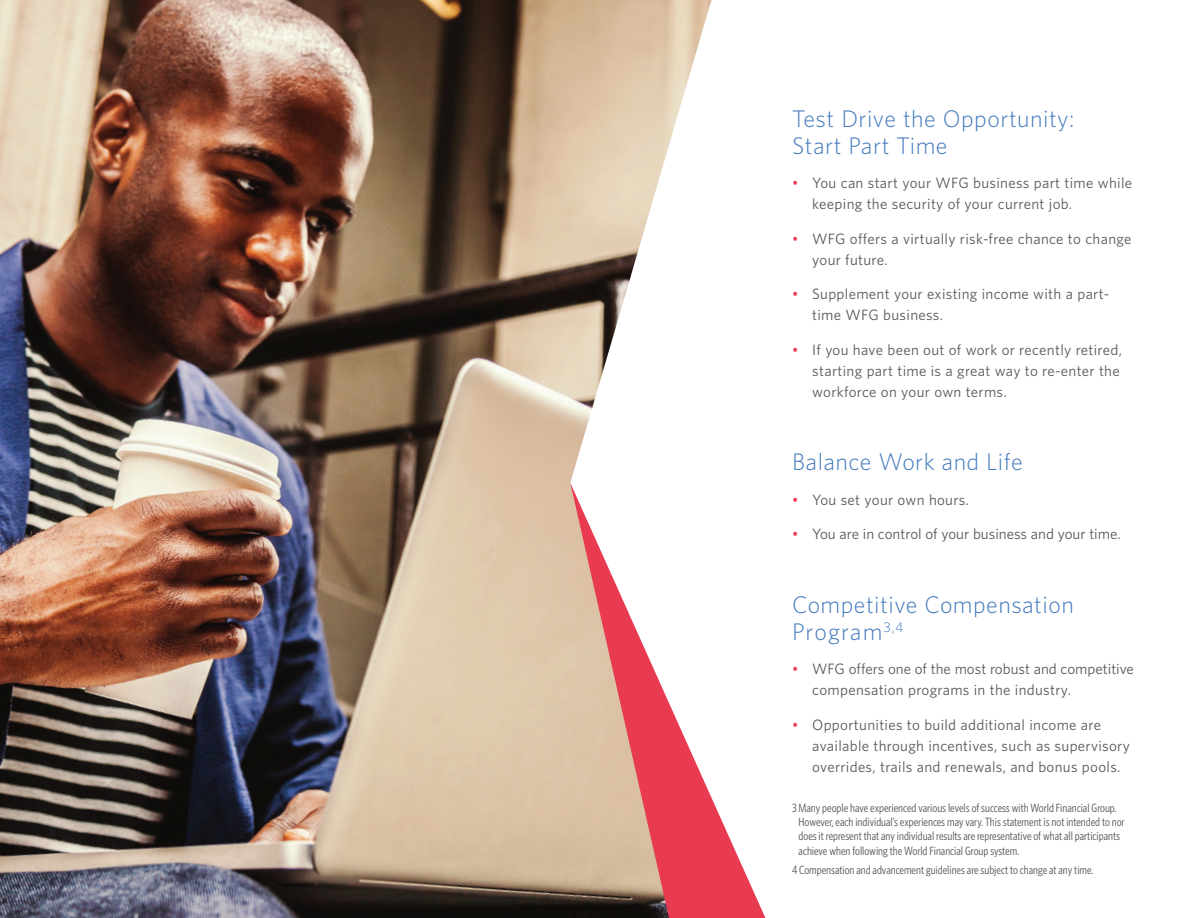
<style>
.page{position:relative;width:1188px;height:918px;background:#fff}
.page>*{position:absolute;margin:0;border:0;box-sizing:border-box;transform-origin:0 0}
.t1{font:300 24px/27px "Whitney";letter-spacing:.02em;color:#4379bd}
.t2{font:15px/21px "Whitney";letter-spacing:.02em;color:#57585a}
.t3{font:15px/21px "Whitney";color:#57585a}
.t4{font:12px/14.4px "Whitney Condensed";color:#57585a}
.s1{color:#e83a51}
</style>
<div class="page">
<img style="left:0;top:0;width:712px;height:918px">
<svg style="left:570px;top:483px;width:195px;height:435px"></svg>
<h1 class="t1" style="left:792px;top:104px;width:284px">Test Drive the Opportunity:<br>Start Part Time</h1>
<p class="t2" style="left:812px;top:172px;width:322px;text-indent:-20px"><span class="s1">•</span> You can start your WFG business part time while keeping the security of your current job.</p>
<p class="t2" style="left:812px;top:227px;width:321px;text-indent:-20px"><span class="s1">•</span> WFG offers a virtually risk-free chance to change your future.</p>
<p class="t2" style="left:812px;top:283px;width:299px;text-indent:-20px"><span class="s1">•</span> Supplement your existing income with a part&shy;time WFG business.</p>
<p class="t2" style="left:812px;top:338px;width:311px;text-indent:-20px"><span class="s1">•</span> If you have been out of work or recently retired, starting part time is a great way to re-enter the workforce on your own terms.</p>
<h1 class="t1" style="left:792px;top:447px;width:232px">Balance Work and Life</h1>
<p class="t2" style="left:792px;top:488px;width:178px"><span class="s1">•</span> You set your own hours.</p>
<p class="t3" style="left:792px;top:523px;width:330px"><span class="s1">•</span> You are in control of your business and your time.</p>
<h1 class="t1" style="left:792px;top:590px;width:283px">Competitive Compensation<br>Program<sup>3,4</sup></h1>
<p class="t3" style="left:812px;top:658px;width:323px;text-indent:-20px"><span class="s1">•</span> WFG offers one of the most robust and competitive compensation programs in the industry.</p>
<p class="t2" style="left:812px;top:713px;width:319px;text-indent:-20px"><span class="s1">•</span> Opportunities to build additional income are available through incentives, such as supervisory overrides, trails and renewals, and bonus pools.</p>
<p class="t4" style="left:799px;top:800px;width:328px;text-indent:-7px">3 Many people have experienced various levels of success with World Financial Group.<br>However, each individual’s experiences may vary. This statement is not intended to nor does it represent that any individual results are representative of what all participants achieve when following the World Financial Group system.</p>
<p class="t4" style="left:792px;top:862px;width:303px">4 Compensation and advancement guidelines are subject to change at any time.</p>
</div>
